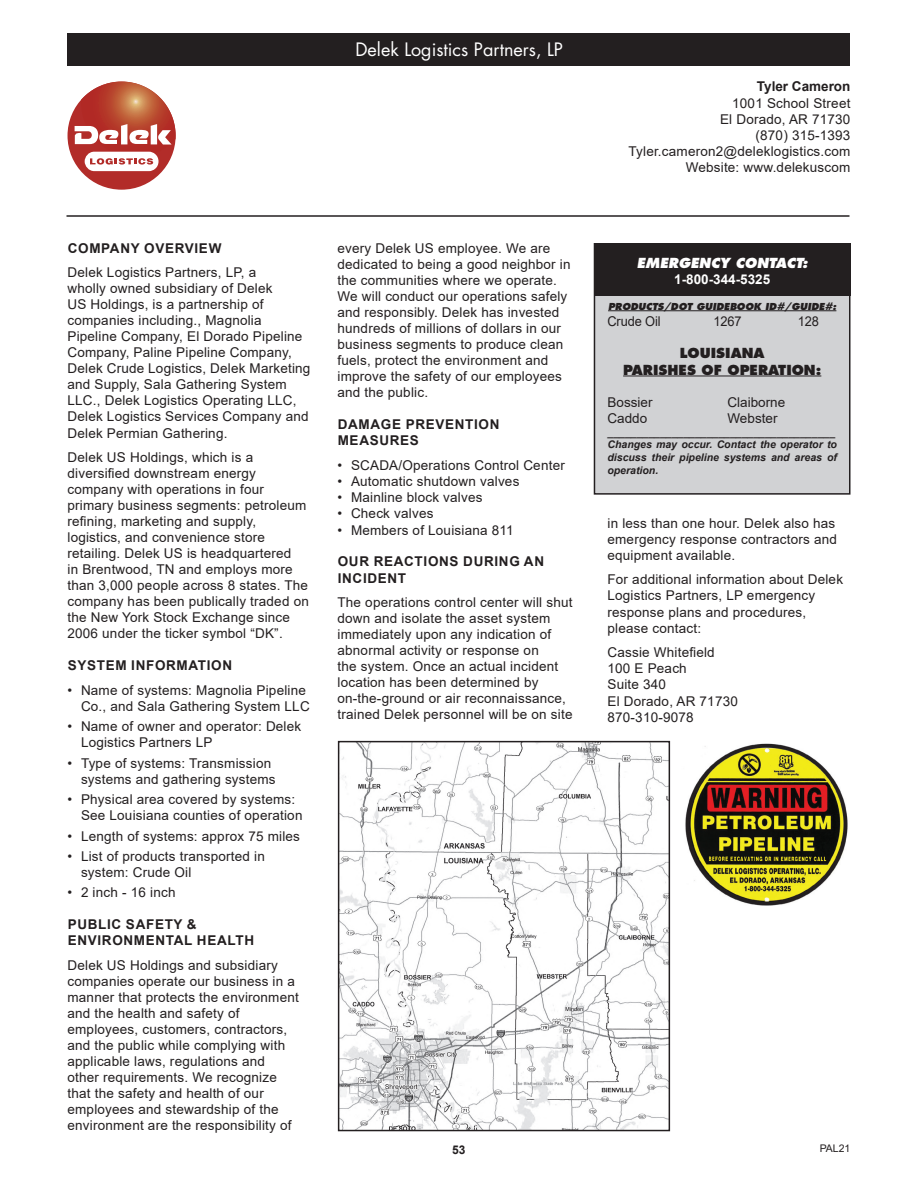
<style>
.page{position:relative;width:918px;height:1188px;background:#fff}
.page>*{position:absolute;margin:0;border:0;box-sizing:border-box;transform-origin:0 0}
.t1{font:18px "Futura";color:#fff}
.t2{font:13.5px/16px "Arial";letter-spacing:.015em;color:#231f20}
.t3{font:700 13.5px/16.2px "Arial";letter-spacing:.05em;color:#231f20}
.t4{font:800 13.5px "Futura";color:#231f20}
.t5{font:italic 800 13.5px "Futura";color:#fff}
.t6{font:700 13.5px "Arial";color:#fff}
.t7{font:700 13.5px "Arial";color:#231f20}
.t8{font:13.5px "Arial";letter-spacing:-.01em;color:#231f20;scale:.95 1}
.t9{font:13.5px "Arial";letter-spacing:.015em;color:#231f20;scale:.95 1}
.t10{font:700 12px "Arial";color:#231f20}
.t11{font:italic 700 10.5px/12.6px "Arial";color:#231f20;text-align:justify}
.t12{font:10.5px "Arial";color:#231f20}
.t13{font:italic 800 9.3px "Futura";color:#231f20}
</style>
<div class="page">
<div style="left:594px;top:244px;width:256px;height:250px;background:#d1d2d4"></div>
<div style="left:594px;top:243px;width:256px;height:252px;border:2px solid #231f20"></div>
<div style="left:594px;top:244px;width:256px;height:52px;background:#231f20"></div>
<hr style="left:608px;top:311px;width:228px;height:1px;background:#231f20">
<hr style="left:623px;top:376px;width:198px;height:1px;background:#231f20">
<hr style="left:67px;top:215px;width:783px;height:2px;background:#231f20">
<div style="left:68px;top:34px;width:782px;height:32px;background:#231f20"></div>
<img style="left:685px;top:743px;width:163px;height:163px">
<div style="left:68px;top:82px;width:108px;height:108px;background:#b22c29;border-radius:50%"></div>
<div style="left:85px;top:152px;width:74px;height:19px;background:#fff;border-radius:10px"></div>
<svg style="left:75px;top:82px;width:101px;height:83px"></svg>
<img style="left:341px;top:744px;width:326px;height:384px">
<div style="left:338px;top:741px;width:332px;height:390px;border:2px solid #231f20"></div>
<p class="t1" style="left:355px;top:38px;width:209px">Delek Logistics Partners, LP</p>
<p class="t7" style="left:757px;top:77px;width:95px">Tyler Cameron</p>
<p class="t2" style="left:732px;top:95px;width:120px">1001 School Street</p>
<p class="t2" style="left:720px;top:111px;width:132px">El Dorado, AR 71730</p>
<p class="t2" style="left:756px;top:127px;width:96px">(870) 315-1393</p>
<p class="t2" style="left:628px;top:143px;width:223px">Tyler.cameron2@deleklogistics.com</p>
<p class="t2" style="left:686px;top:160px;width:166px">Website: www.delekuscom</p>
<p class="t3" style="left:68px;top:240px;width:155px">COMPANY OVERVIEW</p>
<p class="t2" style="left:68px;top:264px;width:244px">Delek Logistics Partners, LP, a<br>wholly owned subsidiary of Delek<br>US Holdings, is a partnership of companies including., Magnolia Pipeline Company, El Dorado Pipeline Company, Paline Pipeline Company, Delek Crude Logistics, Delek Marketing and Supply, Sala Gathering System LLC., Delek Logistics Operating LLC, Delek Logistics Services Company and Delek Permian Gathering.</p>
<p class="t2" style="left:68px;top:449px;width:243px">Delek US Holdings, which is a diversified downstream energy company with operations in four primary business segments: petroleum refining, marketing and supply, logistics, and convenience store retailing. Delek US is headquartered<br>in Brentwood, TN and employs more than 3,000 people across 8 states. The company has been publically traded on the New York Stock Exchange since 2006 under the ticker symbol “DK”.</p>
<p class="t3" style="left:68px;top:658px;width:166px">SYSTEM INFORMATION</p>
<p class="t2" style="left:68px;top:682px;width:244px;text-align:right">• Name of systems: Magnolia Pipeline<br>Co., and Sala Gathering System LLC</p>
<p class="t2" style="left:81px;top:718px;width:222px;text-indent:-14px">• Name of owner and operator: Delek<br>Logistics Partners LP</p>
<p class="t2" style="left:81px;top:755px;width:196px;text-indent:-14px">• Type of systems: Transmission systems and gathering systems</p>
<p class="t2" style="left:81px;top:791px;width:223px;text-indent:-14px">• Physical area covered by systems:<br>See Louisiana counties of operation</p>
<p class="t2" style="left:68px;top:828px;width:234px">• Length of systems: approx 75 miles</p>
<p class="t2" style="left:81px;top:848px;width:185px;text-indent:-14px">• List of products transported in system: Crude Oil</p>
<p class="t2" style="left:68px;top:884px;width:110px">• 2 inch - 16 inch</p>
<p class="t3" style="left:68px;top:916px;width:188px">PUBLIC SAFETY &amp;<br>ENVIRONMENTAL HEALTH</p>
<p class="t2" style="left:68px;top:957px;width:233px">Delek US Holdings and subsidiary companies operate our business in a manner that protects the environment and the health and safety of employees, customers, contractors, and the public while complying with applicable laws, regulations and other requirements. We recognize that the safety and health of our employees and stewardship of the environment are the responsibility of</p>
<p class="t2" style="left:338px;top:240px;width:235px">every Delek US employee. We are dedicated to being a good neighbor in the communities where we operate.<br>We will conduct our operations safely and responsibly. Delek has invested hundreds of millions of dollars in our business segments to produce clean fuels, protect the environment and improve the safety of our employees and the public.</p>
<p class="t3" style="left:338px;top:417px;width:163px">DAMAGE PREVENTION<br>MEASURES</p>
<p class="t2" style="left:338px;top:457px;width:229px">• SCADA/Operations Control Center</p>
<p class="t2" style="left:338px;top:473px;width:183px">• Automatic shutdown valves</p>
<p class="t2" style="left:338px;top:489px;width:147px">• Mainline block valves</p>
<p class="t2" style="left:338px;top:505px;width:97px">• Check valves</p>
<p class="t2" style="left:338px;top:522px;width:178px">• Members of Louisiana 811</p>
<p class="t3" style="left:338px;top:554px;width:208px">OUR REACTIONS DURING AN<br>INCIDENT</p>
<p class="t2" style="left:338px;top:594px;width:237px">The operations control center will shut down and isolate the asset system immediately upon any indication of abnormal activity or response on<br>the system. Once an actual incident location has been determined by on-the-ground or air reconnaissance, trained Delek personnel will be on site</p>
<p class="t5" style="left:637px;top:254px;width:172px">EMERGENCY CONTACT:</p>
<p class="t6" style="left:674px;top:270px;width:98px">1-800-344-5325</p>
<p class="t13" style="left:608px;top:300px;width:230px">PRODUCTS/DOT GUIDEBOOK ID#/GUIDE#:</p>
<p class="t8" style="left:608px;top:312px;width:57px">Crude Oil</p>
<p class="t9" style="left:713px;top:312px;width:31px">1267</p>
<p class="t9" style="left:798px;top:312px;width:24px">128</p>
<p class="t4" style="left:680px;top:345px;width:86px">LOUISIANA</p>
<p class="t4" style="left:623px;top:361px;width:200px">PARISHES OF OPERATION:</p>
<p class="t2" style="left:608px;top:394px;width:47px">Bossier</p>
<p class="t2" style="left:608px;top:410px;width:41px">Caddo</p>
<p class="t2" style="left:728px;top:394px;width:59px">Claiborne<br>Webster</p>
<p class="t11" style="left:608px;top:426px;width:229px">_______________________________________</p>
<p class="t11" style="left:608px;top:439px;width:231px">Changes may occur. Contact the operator to discuss their pipeline systems and areas of operation.</p>
<p class="t2" style="left:608px;top:515px;width:231px">in less than one hour. Delek also has emergency response contractors and equipment available.</p>
<p class="t2" style="left:608px;top:571px;width:237px">For additional information about Delek<br>Logistics Partners, LP emergency response plans and procedures, please contact:</p>
<p class="t2" style="left:608px;top:644px;width:109px">Cassie Whitefield</p>
<p class="t2" style="left:608px;top:660px;width:81px">100 E Peach</p>
<p class="t2" style="left:608px;top:677px;width:60px">Suite 340</p>
<p class="t2" style="left:608px;top:693px;width:132px">El Dorado, AR 71730</p>
<p class="t2" style="left:608px;top:709px;width:88px">870-310-9078</p>
<p class="t10" style="left:452px;top:1141px;width:15px">53</p>
<p class="t12" style="left:820px;top:1142px;width:32px">PAL21</p>
</div>
